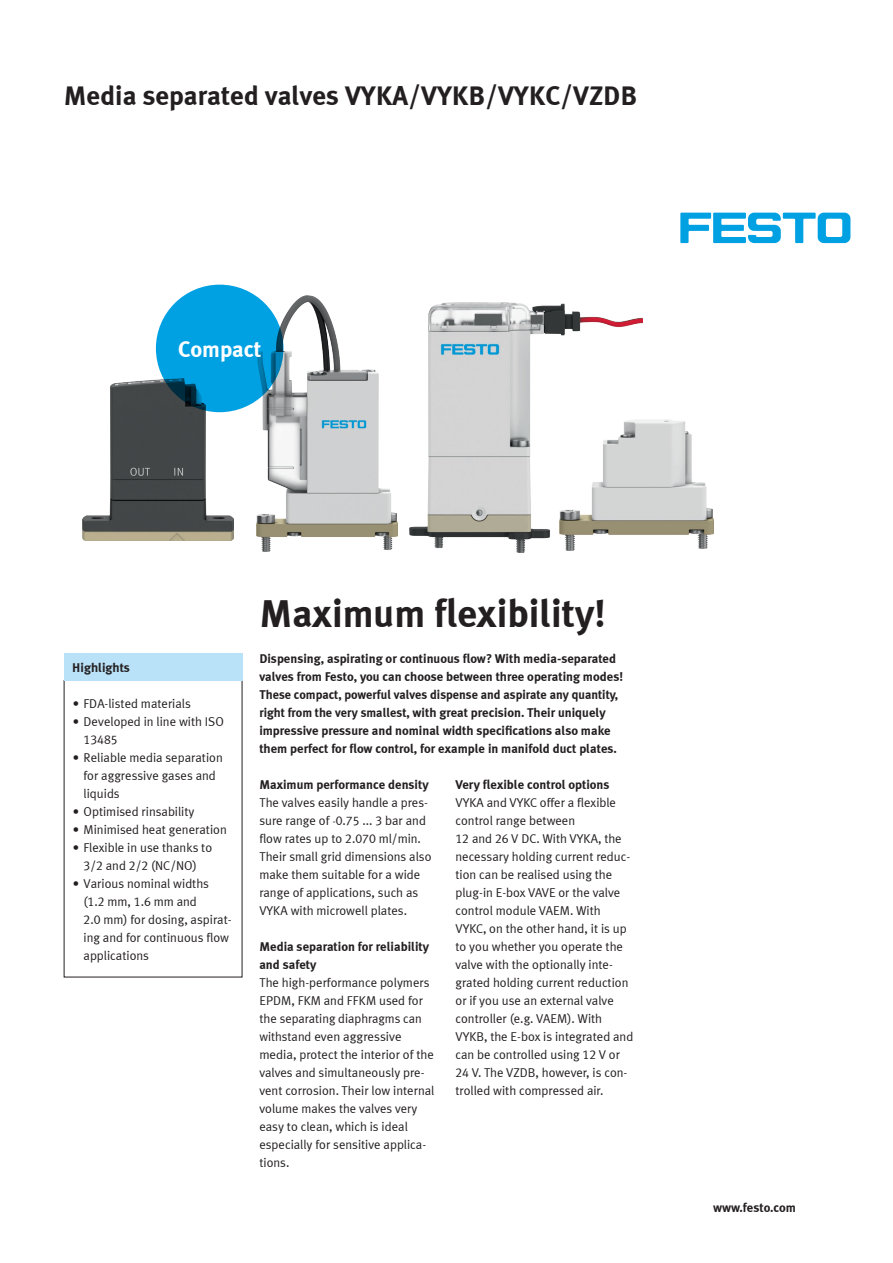
<style>
.page{position:relative;width:893px;height:1263px;background:#fff}
.page>*{position:absolute;margin:0;border:0;box-sizing:border-box;transform-origin:0 0}
.t1{font:700 39px "Meta Plus LF";color:#231f20}
.t2{font:700 27px "Meta Plus LF";color:#231f20}
.t3{font:700 22.5px "Meta Plus LF";color:#fff}
.t4{font:12.75px/18px "Meta Plus LF";color:#231f20}
.t5{font:700 12.75px/18px "Meta Plus LF";color:#231f20}
.s1{font-size:11.25px}
</style>
<div class="page">
<svg style="left:680px;top:213px;width:170px;height:30px"></svg>
<img style="left:83px;top:378px;width:151px;height:163px">
<img style="left:256px;top:295px;width:142px;height:256px">
<img style="left:409px;top:302px;width:233px;height:251px">
<div style="left:64px;top:654px;width:178px;height:27px;background:#b9e1f7"></div>
<div style="left:156px;top:285px;width:127px;height:127px;background:#00a1e3;border-radius:50%"></div>
<img style="left:560px;top:419px;width:153px;height:131px">
<h2 class="t2" style="left:64px;top:79px;width:575px">Media separated valves VYKA/VYKB/VYKC/VZDB</h2>
<h3 class="t3" style="left:178px;top:335px;width:85px">Compact</h3>
<p class="t5" style="left:72px;top:658px;width:59px">Highlights</p>
<p class="t4" style="left:73px;top:694px;width:119px">• FDA-listed materials</p>
<p class="t4" style="left:84px;top:712px;width:142px;text-indent:-11px">• Developed in line with ISO<br>13485</p>
<p class="t4" style="left:84px;top:748px;width:141px;text-indent:-11px">• Reliable media separation for aggressive gases and liquids</p>
<p class="t4" style="left:73px;top:802px;width:123px">• Optimised rinsability</p>
<p class="t4" style="left:73px;top:820px;width:155px">• Minimised heat generation</p>
<p class="t4" style="left:73px;top:838px;width:141px;text-align:center">• Flexible in use thanks to<br>3/2 and 2/2 (NC/NO)</p>
<p class="t4" style="left:84px;top:874px;width:150px;text-indent:-11px">• Various nominal widths (1.2 mm, 1.6 mm and<br>2.0 mm) for dosing, aspirat&shy;ing and for continuous flow applications</p>
<h1 class="t1" style="left:259px;top:588px;width:348px">Maximum flexibility!</h1>
<p class="t5" style="left:259px;top:649px;width:365px">Dispensing, aspirating or continuous flow? With media-separated valves from Festo, you can choose between three operating modes!<br>These compact, powerful valves dispense and aspirate any quantity, right from the very smallest, with great precision. Their uniquely impressive pressure and nominal width specifications also make them perfect for flow control, for example in manifold duct plates.</p>
<p class="t5" style="left:259px;top:775px;width:171px">Maximum performance density</p>
<p class="t4" style="left:259px;top:793px;width:174px">The valves easily handle a pres&shy;sure range of <span class="s1">-</span>0.75 ... 3 bar and flow rates up to 2.070 ml/min.<br>Their small grid dimensions also make them suitable for a wide range of applications, such as<br>VYKA with microwell plates.</p>
<p class="t5" style="left:259px;top:937px;width:171px">Media separation for reliability and safety</p>
<p class="t4" style="left:259px;top:973px;width:176px">The high-performance polymers<br>EPDM, FKM and FFKM used for the separating diaphragms can withstand even aggressive media, protect the interior of the valves and simultaneously pre&shy;vent corrosion. Their low internal volume makes the valves very easy to clean, which is ideal especially for sensitive applica&shy;tions.</p>
<p class="t5" style="left:455px;top:775px;width:156px">Very flexible control options</p>
<p class="t4" style="left:455px;top:793px;width:179px">VYKA and VYKC offer a flexible control range between<br>12 and 26 V DC. With VYKA, the necessary holding current reduc&shy;tion can be realised using the plug-in E-box VAVE or the valve control module VAEM. With<br>VYKC, on the other hand, it is up to you whether you operate the valve with the optionally inte&shy;grated holding current reduction or if you use an external valve controller (e.g. VAEM). With<br>VYKB, the E-box is integrated and can be controlled using 12 V or<br>24 V. The VZDB, however, is con&shy;trolled with compressed air.</p>
<p class="t5" style="left:713px;top:1198px;width:84px">www.festo.com</p>
</div>
